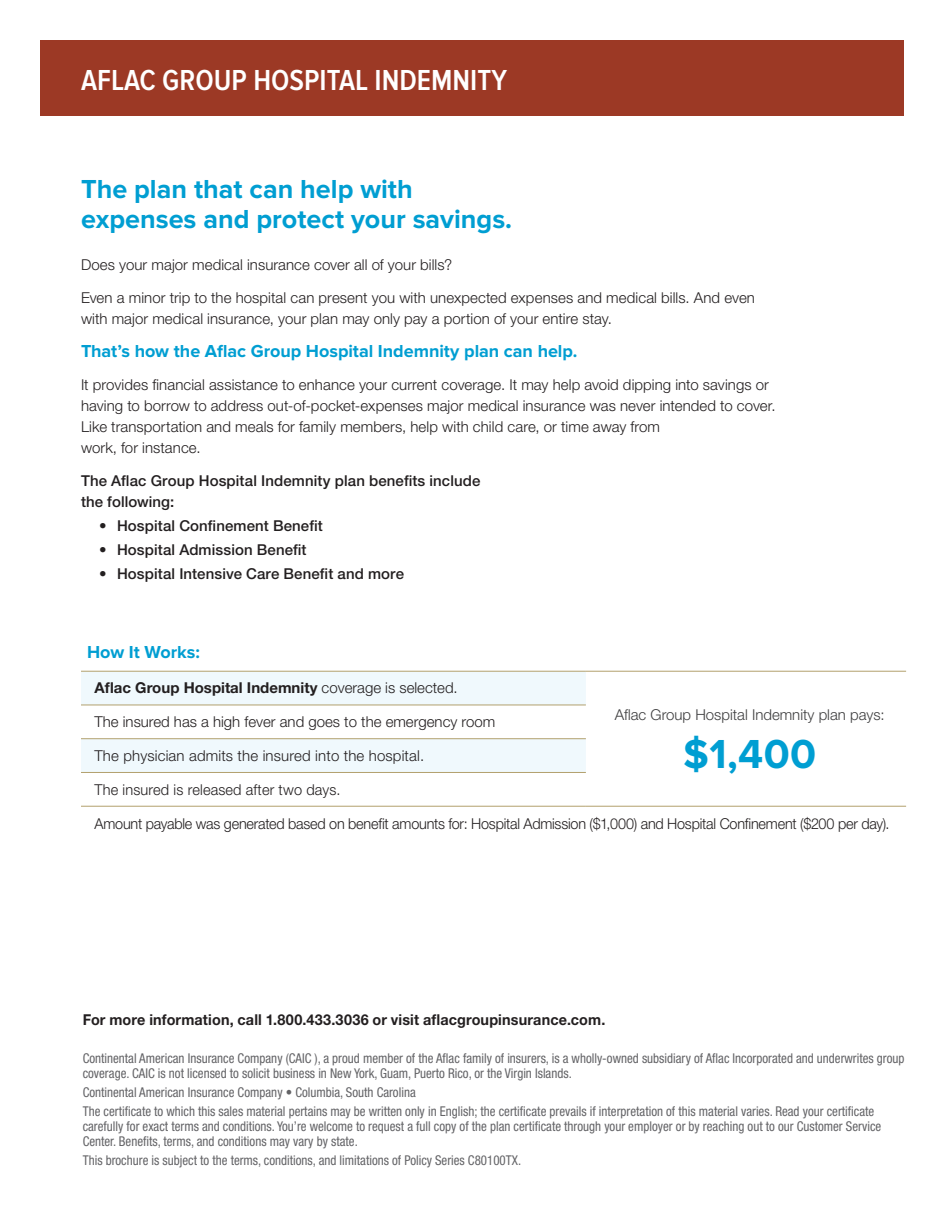
<style>
.page{position:relative;width:945px;height:1215px;background:#fff}
.page>*{position:absolute;margin:0;border:0;box-sizing:border-box;transform-origin:0 0}
.t1{font:700 42px "Proxima Nova";color:#009ed2}
.t2{font:600 30px "Proxima Nova Cond";color:#fff}
.t3{font:700 27px/30px "Proxima Nova";color:#009ed2}
.t4{font:700 18px "Proxima Nova";letter-spacing:-.005em;color:#009ed2}
.t5{font:300 15px/21px "Helvetica Neue LT Std";letter-spacing:.005em;color:#231f20}
.t6{font:500 15px/21px "Helvetica Neue LT Std";letter-spacing:.005em;color:#231f20}
.t7{font:300 15px "Helvetica Neue LT Std";letter-spacing:-.015em;color:#231f20;scale:.96 1}
.t8{font:700 15px "Helvetica Neue LT Std";letter-spacing:.01em;color:#231f20;scale:.96 1}
.t9{font:700 15px "Helvetica Neue LT Std";letter-spacing:.01em;color:#231f20}
.t10{font:300 15px "Helvetica Neue LT Std";color:#3e3e3f}
.t11{font:condensed 13.5px/14.7px "Helvetica Neue LT Std";color:#636366;scale:.96 1}
.s1{font-weight:300}
</style>
<div class="page">
<div style="left:40px;top:41px;width:864px;height:75px;background:#9c3925"></div>
<svg style="left:81px;top:672px;width:505px;height:100px;fill:#f0f9fd"></svg>
<svg style="left:81px;top:805px;width:825px;height:1px"></svg>
<hr style="left:81px;top:705px;width:505px;height:1px;background:#b2a06d">
<hr style="left:81px;top:738px;width:505px;height:1px;background:#b2a06d">
<hr style="left:81px;top:772px;width:505px;height:1px;background:#b2a06d">
<hr style="left:81px;top:671px;width:505px;height:1px;background:#b2a06d">
<hr style="left:586px;top:671px;width:320px;height:1px;background:#b2a06d">
<hr style="left:81px;top:806px;width:505px;height:1px;background:#b2a06d">
<hr style="left:586px;top:806px;width:320px;height:1px;background:#b2a06d">
<h2 class="t2" style="left:81px;top:63px;width:427px">AFLAC GROUP HOSPITAL INDEMNITY</h2>
<h3 class="t3" style="left:81px;top:176px;width:433px">The plan that can help with expenses and protect your savings.</h3>
<p class="t5" style="left:81px;top:254px;width:373px">Does your major medical insurance cover all of your bills?</p>
<p class="t5" style="left:81px;top:287px;width:676px">Even a minor trip to the hospital can present you with unexpected expenses and medical bills. And even with major medical insurance, your plan may only pay a portion of your entire stay.</p>
<h3 class="t4" style="left:81px;top:342px;width:498px">That’s how the Aflac Group Hospital Indemnity plan can help.</h3>
<p class="t5" style="left:81px;top:374px;width:696px">It provides financial assistance to enhance your current coverage. It may help avoid dipping into savings or having to borrow to address out-of-pocket-expenses major medical insurance was never intended to cover.<br>Like transportation and meals for family members, help with child care, or time away from<br>work, for instance.</p>
<p class="t6" style="left:81px;top:470px;width:401px">The Aflac Group Hospital Indemnity plan benefits include the following:</p>
<p class="t6" style="left:99px;top:515px;width:225px">• Hospital Confinement Benefit</p>
<p class="t6" style="left:99px;top:539px;width:209px">• Hospital Admission Benefit</p>
<p class="t6" style="left:99px;top:563px;width:307px">• Hospital Intensive Care Benefit and more</p>
<h3 class="t4" style="left:87px;top:644px;width:114px">How It Works:</h3>
<p class="t9" style="left:94px;top:679px;width:365px">Aflac Group Hospital Indemnity <span class="s1">coverage is selected.</span></p>
<p class="t10" style="left:615px;top:705px;width:272px">Aflac Group Hospital Indemnity plan pays:</p>
<h1 class="t1" style="left:683px;top:735px;width:135px">$1,400</h1>
<p class="t5" style="left:94px;top:711px;width:402px">The insured has a high fever and goes to the emergency room</p>
<p class="t5" style="left:94px;top:745px;width:331px">The physician admits the insured into the hospital.</p>
<p class="t5" style="left:94px;top:779px;width:248px">The insured is released after two days.</p>
<p class="t7" style="left:94px;top:814px;width:830px">Amount payable was generated based on benefit amounts for: Hospital Admission ($1,000) and Hospital Confinement ($200 per day).</p>
<p class="t8" style="left:83px;top:1010px;width:546px">For more information, call 1.800.433.3036 or visit aflacgroupinsurance.com.</p>
<p class="t11" style="left:83px;top:1051px;width:858px">Continental American Insurance Company (CAIC ), a proud member of the Aflac family of insurers, is a wholly-owned subsidiary of Aflac Incorporated and underwrites group coverage. CAIC is not licensed to solicit business in New York, Guam, Puerto Rico, or the Virgin Islands.</p>
<p class="t11" style="left:83px;top:1082px;width:826px;line-height:19.2px">Continental American Insurance Company • Columbia, South Carolina<br>The certificate to which this sales material pertains may be written only in English; the certificate prevails if interpretation of this material varies. Read your certificate</p>
<p class="t11" style="left:83px;top:1119px;width:834px">carefully for exact terms and conditions. You’re welcome to request a full copy of the plan certificate through your employer or by reaching out to our Customer Service<br>Center. Benefits, terms, and conditions may vary by state.</p>
<p class="t11" style="left:83px;top:1152px;width:458px">This brochure is subject to the terms, conditions, and limitations of Policy Series C80100TX.</p>
</div>
